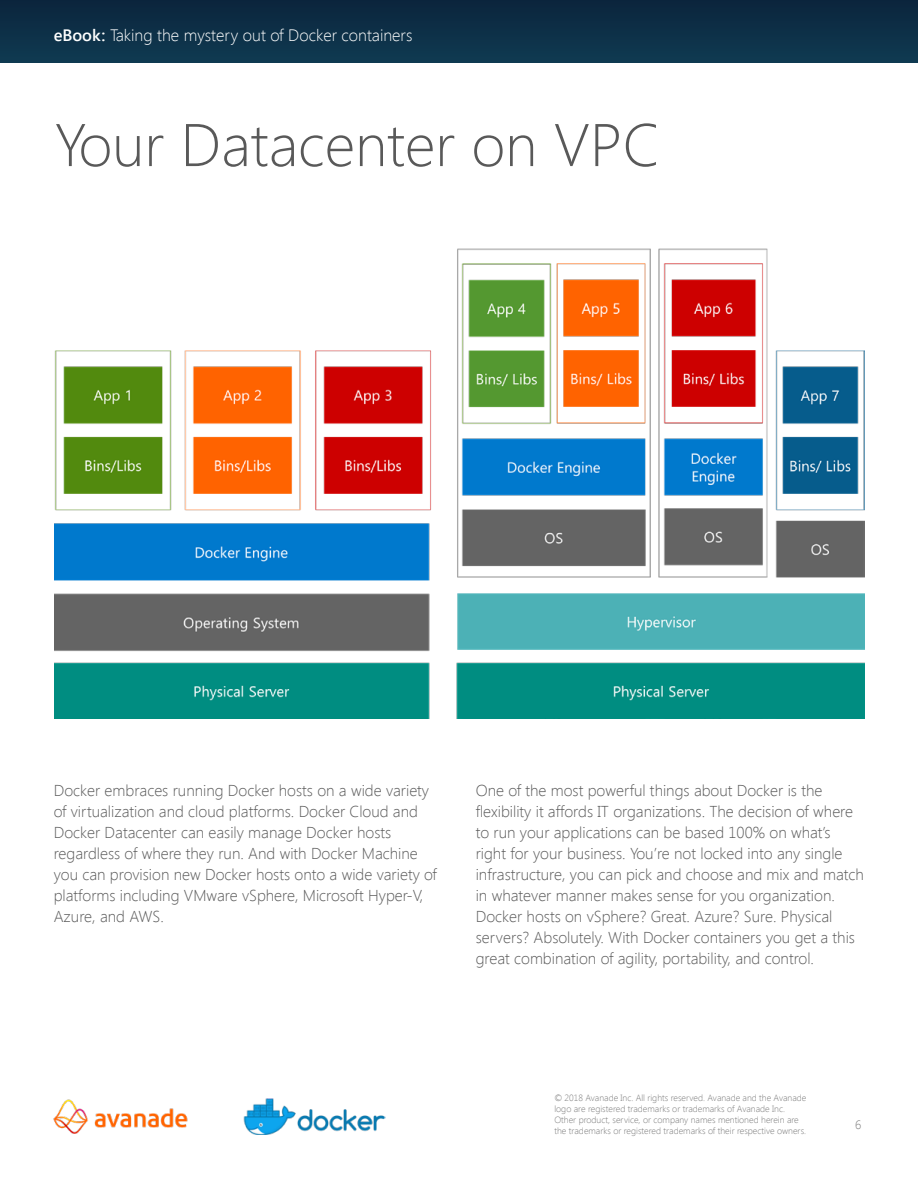
<style>
.page{position:relative;width:918px;height:1188px;background:#fff}
.page>*{position:absolute;margin:0;border:0;box-sizing:border-box;transform-origin:0 0}
.t1{font:300 60px "Segoe UI";color:#595959}
.t2{font:300 16.5px "Segoe UI";color:#fff}
.t3{font:300 15.75px/21px "Segoe UI";color:#595959}
.t4{font:300 12px "Segoe UI";color:#787878}
.t5{font:300 9px/10.8px "Segoe UI";color:#787878}
.s1{font-weight:600}
</style>
<div class="page">
<img style="left:0;top:0;width:918px;height:62px">
<img style="left:53px;top:1099px;width:135px;height:35px">
<img style="left:243px;top:1099px;width:142px;height:35px">
<img style="left:54px;top:248px;width:810px;height:471px">
<p class="t2" style="left:54px;top:23px;width:360px"><span class="s1">eBook:</span> Taking the mystery out of Docker containers</p>
<h1 class="t1" style="left:54px;top:103px;width:607px">Your Datacenter on VPC</h1>
<p class="t3" style="left:54px;top:780px;width:385px">Docker embraces running Docker hosts on a wide variety of virtualization and cloud platforms. Docker Cloud and Docker Datacenter can easily manage Docker hosts regardless of where they run. And with Docker Machine you can provision new Docker hosts onto a wide variety of platforms including VMware vSphere, Microsoft Hyper-V, Azure, and AWS.</p>
<p class="t3" style="left:476px;top:780px;width:390px">One of the most powerful things about Docker is the flexibility it affords IT organizations. The decision of where to run your applications can be based 100% on what’s right for your business. You’re not locked into any single infrastructure, you can pick and choose and mix and match in whatever manner makes sense for you organization.<br>Docker hosts on vSphere? Great. Azure? Sure. Physical servers? Absolutely. With Docker containers you get a this great combination of agility, portability, and control.</p>
<p class="t5" style="left:554px;top:1093px;width:253px">© 2018 Avanade Inc. All rights reserved. Avanade and the Avanade logo are registered trademarks or trademarks of Avanade Inc.<br>Other product, service, or company names mentioned herein are the trademarks or registered trademarks of their respective owners.</p>
<p class="t4" style="left:855px;top:1117px;width:8px">6</p>
</div>
